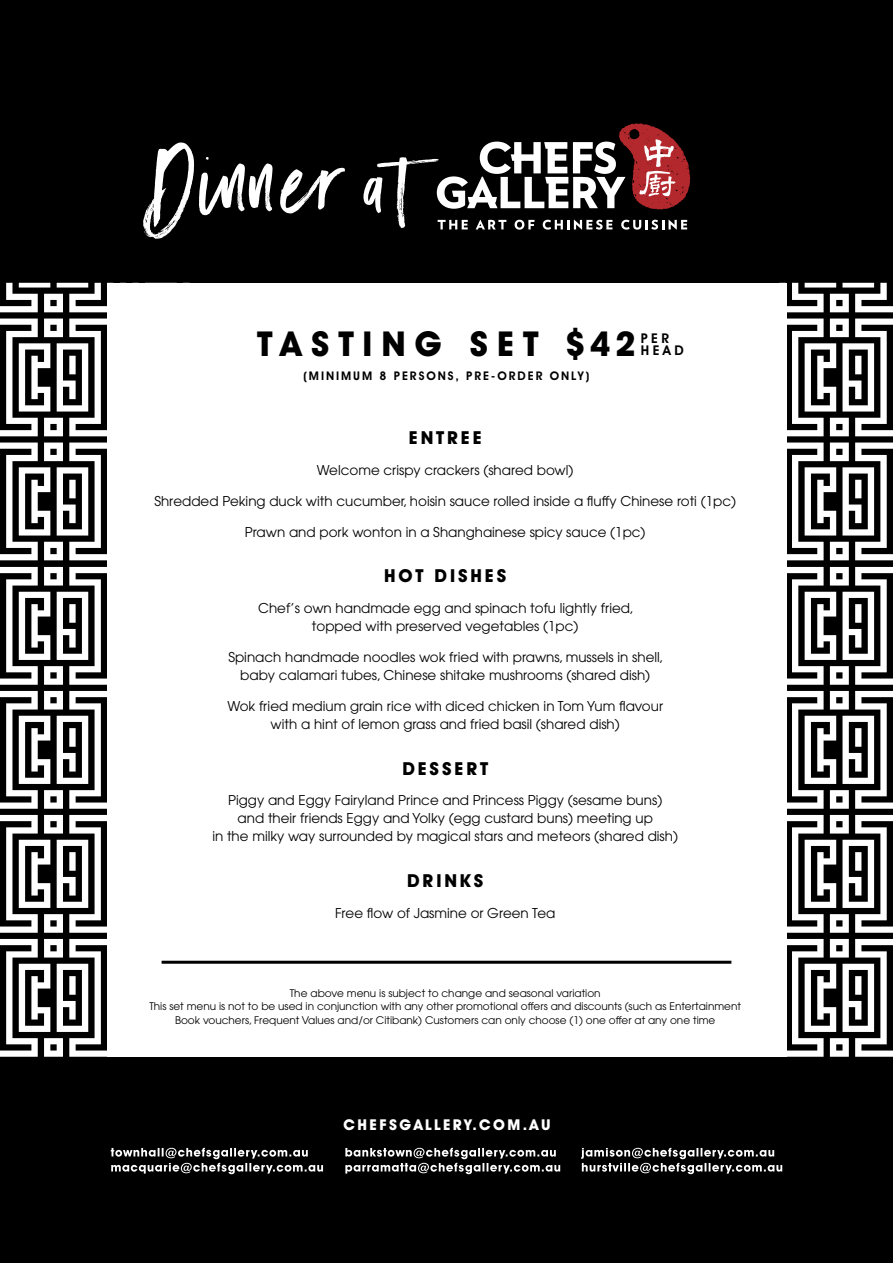
<style>
.page{position:relative;width:893px;height:1263px;background:#000}
.page>*{position:absolute;margin:0;border:0;box-sizing:border-box;transform-origin:0 0}
.t1{font:88.5px "Black Diamond";letter-spacing:.04em;color:#fff}
.t2{font:700 34.5px "Avant Garde IT Cby BT";letter-spacing:.26em;color:#000}
.t3{font:700 18px "Avant Garde IT Cby BT";letter-spacing:.16em;color:#000}
.t4{font:700 15px "Avant Garde IT Cby BT";letter-spacing:.16em;color:#fff}
.t5{font:13.5px/18px "Avant Garde";color:#000;text-align:center}
.t6{font:600 13.5px/12px "Avant Garde IT Cby BT";letter-spacing:.26em;color:#000}
.t7{font:600 12px "Avant Garde IT Cby BT";letter-spacing:.16em;color:#000}
.t8{font:10.5px/13.5px "Avant Garde";color:#000;text-align:center}
.s1{font-size:76.5px}
</style>
<div class="page">
<svg style="left:0;top:283px;width:107px;height:29px"></svg>
<svg style="left:0;top:319px;width:107px;height:117px"></svg>
<svg style="left:0;top:442px;width:107px;height:118px"></svg>
<svg style="left:787px;top:283px;width:106px;height:29px"></svg>
<svg style="left:787px;top:319px;width:106px;height:117px"></svg>
<svg style="left:787px;top:442px;width:106px;height:118px"></svg>
<div style="left:107px;top:283px;width:680px;height:774px;background:#fff"></div>
<svg style="left:0;top:567px;width:107px;height:118px"></svg>
<svg style="left:0;top:691px;width:107px;height:118px"></svg>
<svg style="left:0;top:815px;width:107px;height:118px"></svg>
<svg style="left:0;top:939px;width:107px;height:118px"></svg>
<svg style="left:787px;top:567px;width:106px;height:118px"></svg>
<svg style="left:787px;top:691px;width:106px;height:118px"></svg>
<svg style="left:787px;top:815px;width:106px;height:118px"></svg>
<svg style="left:787px;top:939px;width:106px;height:118px"></svg>
<svg style="left:438px;top:220px;width:30px;height:9px"></svg>
<svg style="left:476px;top:220px;width:30px;height:9px"></svg>
<svg style="left:515px;top:220px;width:19px;height:10px"></svg>
<svg style="left:543px;top:220px;width:69px;height:10px"></svg>
<svg style="left:621px;top:220px;width:66px;height:10px"></svg>
<svg style="left:437px;top:123px;width:253px;height:86px"></svg>
<hr style="left:162px;top:961px;width:569px;height:3px;background:#000">
<svg style="left:111px;top:1148px;width:212px;height:26px"></svg>
<svg style="left:345px;top:1148px;width:215px;height:26px"></svg>
<svg style="left:581px;top:1148px;width:201px;height:26px"></svg>
<h1 class="t1" style="left:153px;top:125px;width:310px">Dinner <span class="s1">at</span></h1>
<h2 class="t2" style="left:257px;top:323px;width:380px">TASTING SET $42</h2>
<p class="t7" style="left:303px;top:369px;width:287px">(MINIMUM 8 PERSONS, PRE-ORDER ONLY)</p>
<p class="t6" style="left:641px;top:332px;width:45px">PER<br>HEAD</p>
<h3 class="t3" style="left:409px;top:427px;width:74px">ENTREE</h3>
<p class="t5" style="left:317px;top:461px;width:258px">Welcome crispy crackers (shared bowl)</p>
<p class="t5" style="left:154px;top:492px;width:583px">Shredded Peking duck with cucumber, hoisin sauce rolled inside a fluffy Chinese roti (1pc)</p>
<p class="t5" style="left:245px;top:523px;width:402px">Prawn and pork wonton in a Shanghainese spicy sauce (1pc)</p>
<h3 class="t3" style="left:384px;top:565px;width:124px">HOT DISHES</h3>
<p class="t5" style="left:258px;top:599px;width:377px">Chef’s own handmade egg and spinach tofu lightly fried, topped with preserved vegetables (1pc)</p>
<p class="t5" style="left:228px;top:648px;width:437px">Spinach handmade noodles wok fried with prawns, mussels in shell, baby calamari tubes, Chinese shitake mushrooms (shared dish)</p>
<p class="t5" style="left:227px;top:697px;width:437px">Wok fried medium grain rice with diced chicken in Tom Yum flavour with a hint of lemon grass and fried basil (shared dish)</p>
<h3 class="t3" style="left:402px;top:757px;width:87px">DESSERT</h3>
<p class="t5" style="left:212px;top:791px;width:467px">Piggy and Eggy Fairyland Prince and Princess Piggy (sesame buns)<br>and their friends Eggy and Yolky (egg custard buns) meeting up<br>in the milky way surrounded by magical stars and meteors (shared dish)</p>
<h3 class="t3" style="left:407px;top:870px;width:78px">DRINKS</h3>
<p class="t5" style="left:335px;top:904px;width:222px">Free flow of Jasmine or Green Tea</p>
<p class="t8" style="left:149px;top:986px;width:593px">The above menu is subject to change and seasonal variation<br>This set menu is not to be used in conjunction with any other promotional offers and discounts (such as Entertainment<br>Book vouchers, Frequent Values and/or Citibank) Customers can only choose (1) one offer at any one time</p>
<p class="t4" style="left:344px;top:1115px;width:208px">CHEFSGALLERY.COM.AU</p>
</div>
